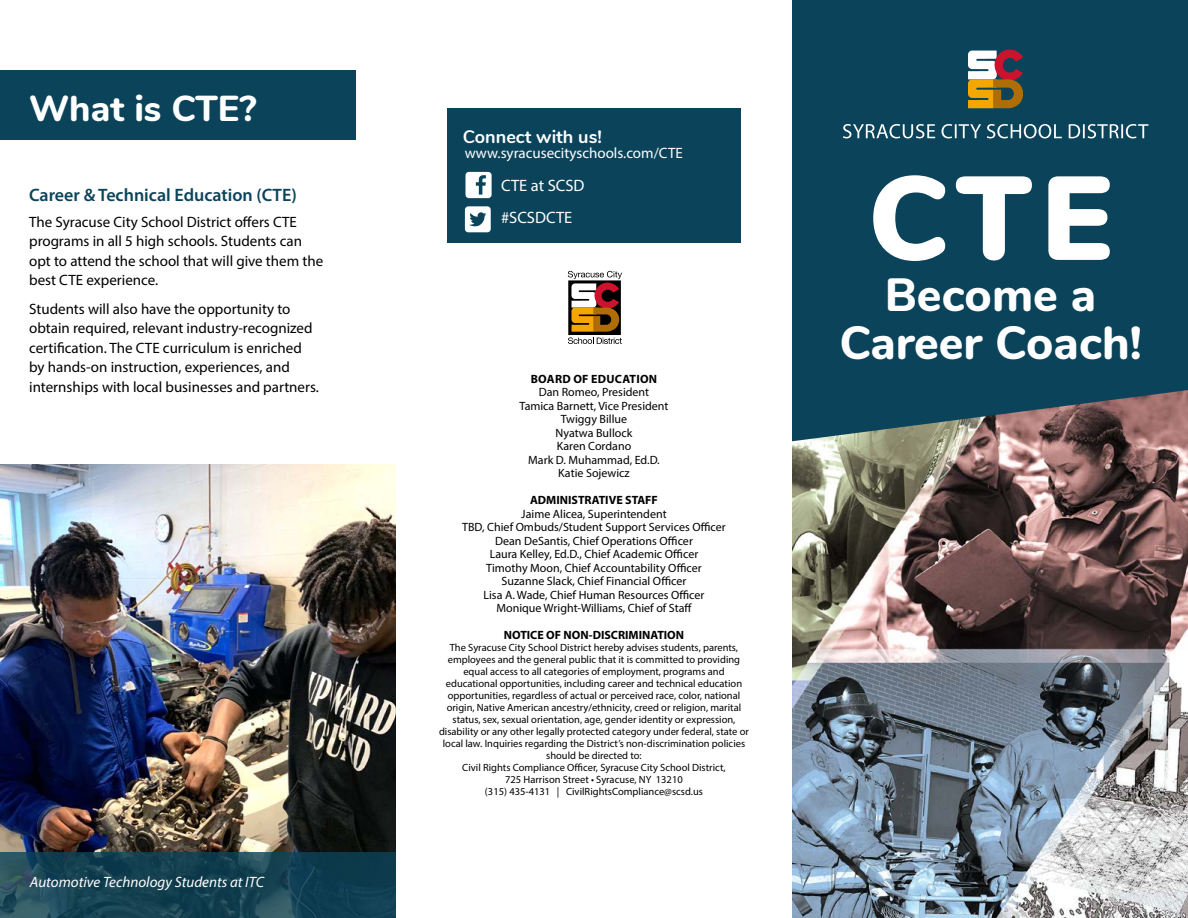
<style>
.page{position:relative;width:1188px;height:918px;background:#fff}
.page>*{position:absolute;margin:0;border:0;box-sizing:border-box;transform-origin:0 0}
.t1{font:900 118.5px "Nunito";color:#fff}
.t2{font:800 46.5px/48px "Nunito";color:#fff;text-align:center}
.t3{font:800 36px "Nunito";color:#fff}
.t4{font:600 18px "Myriad Pro";color:#0b445a}
.t5{font:700 18px "Nunito";color:#fff}
.t6{font:16.5px/31.5px "Myriad Pro";color:#fff}
.t7{font:15px/19.5px "Myriad Pro";color:#000}
.t8{font:italic 15px "Myriad Pro";color:#fff}
.t9{font:15px "Myriad Pro";color:#fff}
.t10{font:12px/13.5px "Myriad Pro";color:#000;text-align:center}
.t11{font:700 12px "Myriad Pro";color:#000}
.t12{font:700 12px "Myriad Pro";letter-spacing:.02em;color:#000}
.t13{font:10.5px/12px "Myriad Pro";color:#000;text-align:center}
</style>
<div class="page">
<img style="left:0;top:464px;width:396px;height:389px">
<div style="left:0;top:70px;width:356px;height:70px;background:#0b445a"></div>
<svg style="left:0;top:853px;width:396px;height:65px;background:#174353"></svg>
<div style="left:447px;top:109px;width:294px;height:134px;background:#0b445a"></div>
<svg style="left:466px;top:172px;width:26px;height:26px"></svg>
<svg style="left:465px;top:206px;width:26px;height:26px"></svg>
<svg style="left:568px;top:271px;width:54px;height:73px"></svg>
<img style="left:792px;top:441px;width:396px;height:477px">
<div style="left:792px;top:0;width:396px;height:441px;background:#0b445a"></div>
<svg style="left:843px;top:124px;width:305px;height:14px;background:#4e7787"></svg>
<svg style="left:968px;top:50px;width:54px;height:58px"></svg>
<h3 class="t3" style="left:29px;top:82px;width:229px">What is CTE?</h3>
<h3 class="t4" style="left:29px;top:183px;width:269px">Career &amp; Technical Education (CTE)</h3>
<h3 class="t7" style="left:29px;top:212px;width:296px">The Syracuse City School District offers CTE programs in all 5 high schools. Students can opt to attend the school that will give them the best CTE experience.</h3>
<h3 class="t7" style="left:29px;top:299px;width:291px">Students will also have the opportunity to obtain required, relevant industry-recognized certification. The CTE curriculum is enriched by hands-on instruction, experiences, and internships with local businesses and partners.</h3>
<h3 class="t8" style="left:30px;top:873px;width:236px">Automotive Technology Students at ITC</h3>
<h3 class="t5" style="left:463px;top:124px;width:140px">Connect with us!</h3>
<h3 class="t6" style="left:501px;top:170px;width:85px">CTE at SCSD #SCSDCTE</h3>
<h3 class="t9" style="left:465px;top:143px;width:220px">www.syracusecityschools.com/CTE</h3>
<p class="t12" style="left:531px;top:371px;width:128px">BOARD OF EDUCATION</p>
<p class="t10" style="left:519px;top:385px;width:151px">Dan Romeo, President<br>Tamica Barnett, Vice President<br>Twiggy Billue<br>Nyatwa Bullock<br>Karen Cordano<br>Mark D. Muhammad, Ed.D.<br>Katie Sojewicz</p>
<p class="t11" style="left:530px;top:492px;width:129px">ADMINISTRATIVE STAFF</p>
<p class="t10" style="left:462px;top:507px;width:265px">Jaime Alicea, Superintendent<br>TBD, Chief Ombuds/Student Support Services Officer Dean DeSantis, Chief Operations Officer<br>Laura Kelley, Ed.D., Chief Academic Officer<br>Timothy Moon, Chief Accountability Officer<br>Suzanne Slack, Chief Financial Officer<br>Lisa A. Wade, Chief Human Resources Officer Monique Wright-Williams, Chief of Staff</p>
<p class="t11" style="left:504px;top:627px;width:182px">NOTICE OF NON-DISCRIMINATION</p>
<p class="t13" style="left:439px;top:641px;width:311px">The Syracuse City School District hereby advises students, parents, employees and the general public that it is committed to providing equal access to all categories of employment, programs and educational opportunities, including career and technical education opportunities, regardless of actual or perceived race, color, national origin, Native American ancestry/ethnicity, creed or religion, marital status, sex, sexual orientation, age, gender identity or expression, disability or any other legally protected category under federal, state or local law. Inquiries regarding the District’s non-discrimination policies should be directed to:<br>Civil Rights Compliance Officer, Syracuse City School District,<br>725 Harrison Street • Syracuse, NY 13210<br>(315) 435-4131 | CivilRightsCompliance@scsd.us</p>
<h1 class="t1" style="left:868px;top:131px;width:245px">CTE</h1>
<h2 class="t2" style="left:839px;top:268px;width:304px">Become a<br>Career Coach!</h2>
</div>
